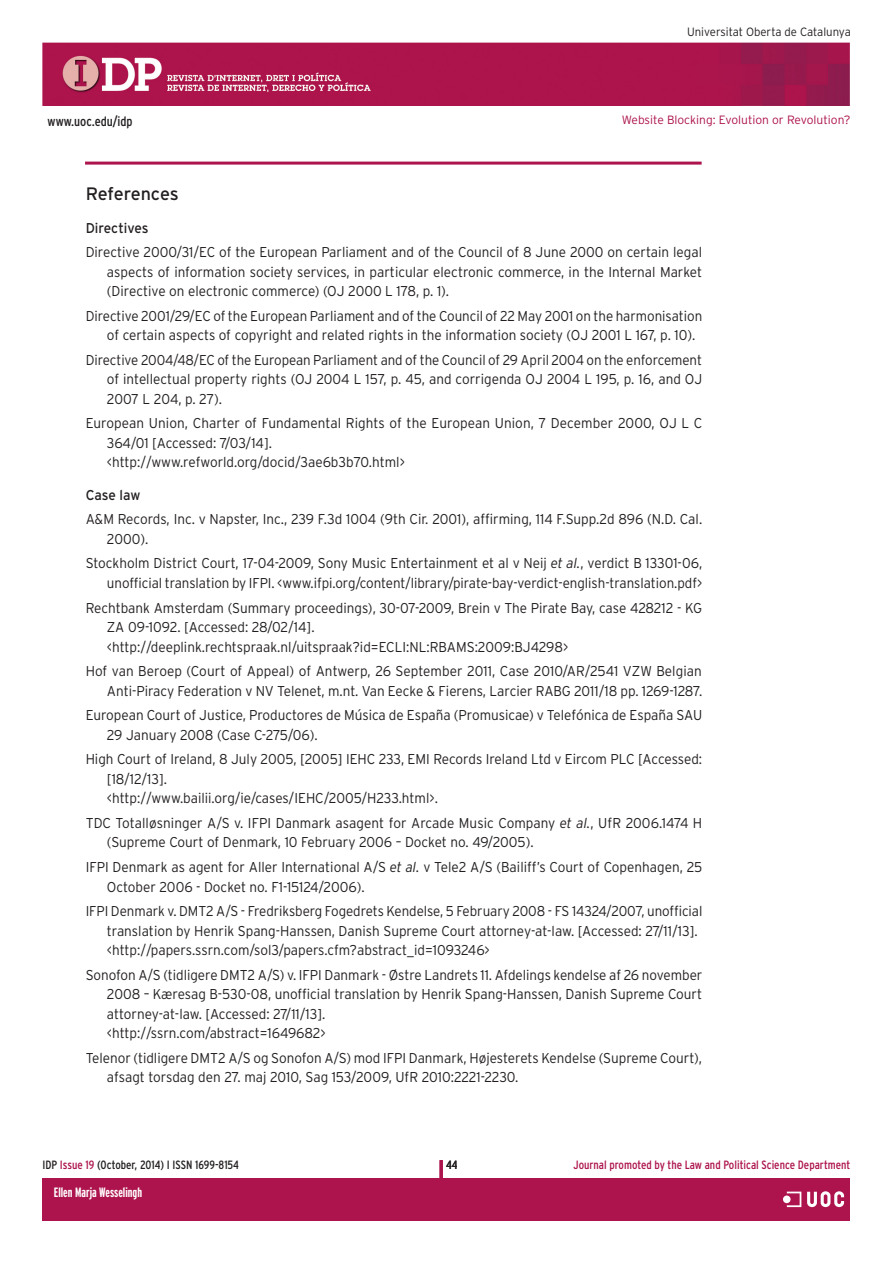
<style>
.page{position:relative;width:893px;height:1263px;background:#fff}
.page>*{position:absolute;margin:0;border:0;box-sizing:border-box;transform-origin:0 0}
.heading_3{font:18px "Interstate";letter-spacing:-.01em;color:#231f20}
.BIBLIOGRAFIA{font:300 14.25px/19.5px "Interstate";color:#231f20;scale:.95 1}
.BIBLIOGRAFIA-2{font:300 14.25px/19.5px "Interstate";color:#231f20;scale:.94 1}
.BIBLIOGRAFIA-3{font:14.25px "Interstate";color:#231f20;scale:.95 1}
.t1{font:700 extra-condensed 13.5px "Interstate";color:#fff}
.t2{font:condensed 13.5px "Interstate";color:#231f20}
.t3{font:condensed 12px "Interstate";color:#ad134c}
.t4{font:condensed 12px "Interstate";color:#231f20}
.t5{font:300 12px "Interstate";color:#ad134c}
.t6{font:300 12px "Interstate";color:#231f20;scale:.95 1}
.t7{font:700 extra-condensed 12px "Interstate";color:#fff}
.s1{font-style:italic}
.s2{color:#ad134c}
</style>
<div class="page">
<img style="left:43px;top:43px;width:807px;height:63px">
<div style="left:43px;top:1178px;width:807px;height:42px;background:#ad134c"></div>
<div style="left:783px;top:1195px;width:8px;height:8px;background:#fff;border-radius:50%"></div>
<svg style="left:787px;top:1191px;width:57px;height:17px"></svg>
<hr style="left:440px;top:1160px;width:3px;height:44px;background:#ad134c">
<hr style="left:85px;top:162px;width:617px;height:3px;background:#ad134c">
<p class="t2" style="left:48px;top:113px;width:87px">www.uoc.edu/idp</p>
<p class="t6" style="left:687px;top:25px;width:174px">Universitat Oberta de Catalunya</p>
<p class="t5" style="left:622px;top:113px;width:230px">Website Blocking: Evolution or Revolution?</p>
<p class="heading_3" style="left:86px;top:184px;width:95px">References</p>
<p class="BIBLIOGRAFIA-3" style="left:86px;top:219px;width:68px">Directives</p>
<p class="BIBLIOGRAFIA" style="left:107px;top:242px;width:628px;text-align:justify;text-indent:-21px">Directive 2000/31/EC of the European Parliament and of the Council of 8 June 2000 on certain legal aspects of information society services, in particular electronic commerce, in the Internal Market (Directive on electronic commerce) (OJ 2000 L 178, p. 1).</p>
<p class="BIBLIOGRAFIA-2" style="left:107px;top:306px;width:635px;text-indent:-21px">Directive 2001/29/EC of the European Parliament and of the Council of 22 May 2001 on the harmonisation of certain aspects of copyright and related rights in the information society (OJ 2001 L 167, p. 10).</p>
<p class="BIBLIOGRAFIA-2" style="left:107px;top:350px;width:635px;text-align:justify;text-indent:-21px">Directive 2004/48/EC of the European Parliament and of the Council of 29 April 2004 on the enforcement of intellectual property rights (OJ 2004 L 157, p. 45, and corrigenda OJ 2004 L 195, p. 16, and OJ 2007 L 204, p. 27).</p>
<p class="BIBLIOGRAFIA" style="left:107px;top:414px;width:628px;text-indent:-21px">European Union, Charter of Fundamental Rights of the European Union, 7 December 2000, OJ L C<br>364/01 [Accessed: 7/03/14].</p>
<p class="BIBLIOGRAFIA" style="left:107px;top:453px;width:315px">&lt;http://www.refworld.org/docid/3ae6b3b70.html&gt;</p>
<p class="BIBLIOGRAFIA-3" style="left:86px;top:487px;width:59px">Case law</p>
<p class="BIBLIOGRAFIA" style="left:107px;top:509px;width:628px;text-indent:-21px">A&amp;M Records, Inc. v Napster, Inc., 239 F.3d 1004 (9th Cir. 2001), affirming, 114 F.Supp.2d 896 (N.D. Cal.<br>2000).</p>
<p class="BIBLIOGRAFIA" style="left:86px;top:553px;width:650px;text-align:right">Stockholm District Court, 17-04-2009, Sony Music Entertainment et al v Neij <span class="s1">et al.</span>, verdict B 13301-06, unofficial translation by IFPI. &lt;www.ifpi.org/content/library/pirate-bay-verdict-english-translation.pdf&gt;</p>
<p class="BIBLIOGRAFIA" style="left:107px;top:598px;width:628px;text-indent:-21px">Rechtbank Amsterdam (Summary proceedings), 30-07-2009, Brein v The Pirate Bay, case 428212 - KG<br>ZA 09-1092. [Accessed: 28/02/14].</p>
<p class="BIBLIOGRAFIA" style="left:107px;top:637px;width:487px">&lt;http://deeplink.rechtspraak.nl/uitspraak?id=ECLI:NL:RBAMS:2009:BJ4298&gt;</p>
<p class="BIBLIOGRAFIA" style="left:86px;top:661px;width:651px;text-align:right">Hof van Beroep (Court of Appeal) of Antwerp, 26 September 2011, Case 2010/AR/2541 VZW Belgian<br>Anti-Piracy Federation v NV Telenet, m.nt. Van Eecke &amp; Fierens, Larcier RABG 2011/18 pp. 1269-1287.</p>
<p class="BIBLIOGRAFIA" style="left:107px;top:705px;width:628px;text-indent:-21px">European Court of Justice, Productores de Música de España (Promusicae) v Telefónica de España SAU<br>29 January 2008 (Case C-275/06).</p>
<p class="BIBLIOGRAFIA" style="left:107px;top:749px;width:628px;text-indent:-21px">High Court of Ireland, 8 July 2005, [2005] IEHC 233, EMI Records Ireland Ltd v Eircom PLC [Accessed: [18/12/13].</p>
<p class="BIBLIOGRAFIA" style="left:107px;top:788px;width:350px">&lt;http://www.bailii.org/ie/cases/IEHC/2005/H233.html&gt;.</p>
<p class="BIBLIOGRAFIA" style="left:107px;top:813px;width:628px;text-indent:-21px">TDC Totalløsninger A/S v. IFPI Danmark asagent for Arcade Music Company <span class="s1">et al.</span>, UfR 2006.1474 H (Supreme Court of Denmark, 10 February 2006 – Docket no. 49/2005).</p>
<p class="BIBLIOGRAFIA" style="left:107px;top:857px;width:628px;text-indent:-21px">IFPI Denmark as agent for Aller International A/S <span class="s1">et al.</span> v Tele2 A/S (Bailiff’s Court of Copenhagen, 25<br>October 2006 - Docket no. F1-15124/2006).</p>
<p class="BIBLIOGRAFIA-2" style="left:107px;top:901px;width:635px;text-indent:-21px">IFPI Denmark v. DMT2 A/S - Fredriksberg Fogedrets Kendelse, 5 February 2008 - FS 14324/2007, unofficial translation by Henrik Spang-Hanssen, Danish Supreme Court attorney-at-law. [Accessed: 27/11/13].</p>
<p class="BIBLIOGRAFIA" style="left:107px;top:940px;width:405px">&lt;http://papers.ssrn.com/sol3/papers.cfm?abstract_id=1093246&gt;</p>
<p class="BIBLIOGRAFIA" style="left:107px;top:965px;width:628px;text-align:justify;text-indent:-21px">Sonofon A/S (tidligere DMT2 A/S) v. IFPI Danmark - Østre Landrets 11. Afdelings kendelse af 26 november 2008 – Kæresag B-530-08, unofficial translation by Henrik Spang-Hanssen, Danish Supreme Court attorney-at-law. [Accessed: 27/11/13].</p>
<p class="BIBLIOGRAFIA" style="left:107px;top:1023px;width:232px">&lt;http://ssrn.com/abstract=1649682&gt;</p>
<p class="BIBLIOGRAFIA" style="left:107px;top:1048px;width:628px;text-indent:-21px">Telenor (tidligere DMT2 A/S og Sonofon A/S) mod IFPI Danmark, Højesterets Kendelse (Supreme Court), afsagt torsdag den 27. maj 2010, Sag 153/2009, UfR 2010:2221-2230.</p>
<p class="t4" style="left:446px;top:1158px;width:13px">44</p>
<p class="t4" style="left:43px;top:1158px;width:198px">IDP <span class="s2">Issue 19</span> (October, 2014) I ISSN 1699-8154</p>
<p class="t3" style="left:573px;top:1158px;width:279px">Journal promoted by the Law and Political Science Department</p>
<p class="t1" style="left:54px;top:1185px;width:66px">Jose R. Agustina</p>
<p class="t7" style="left:54px;top:1185px;width:31px">Eloi Puig</p>
<p class="t7" style="left:59px;top:1185px;width:31px">Eloi Puig</p>
<p class="t1" style="left:54px;top:1185px;width:90px">Ellen Marja Wesselingh</p>
</div>
